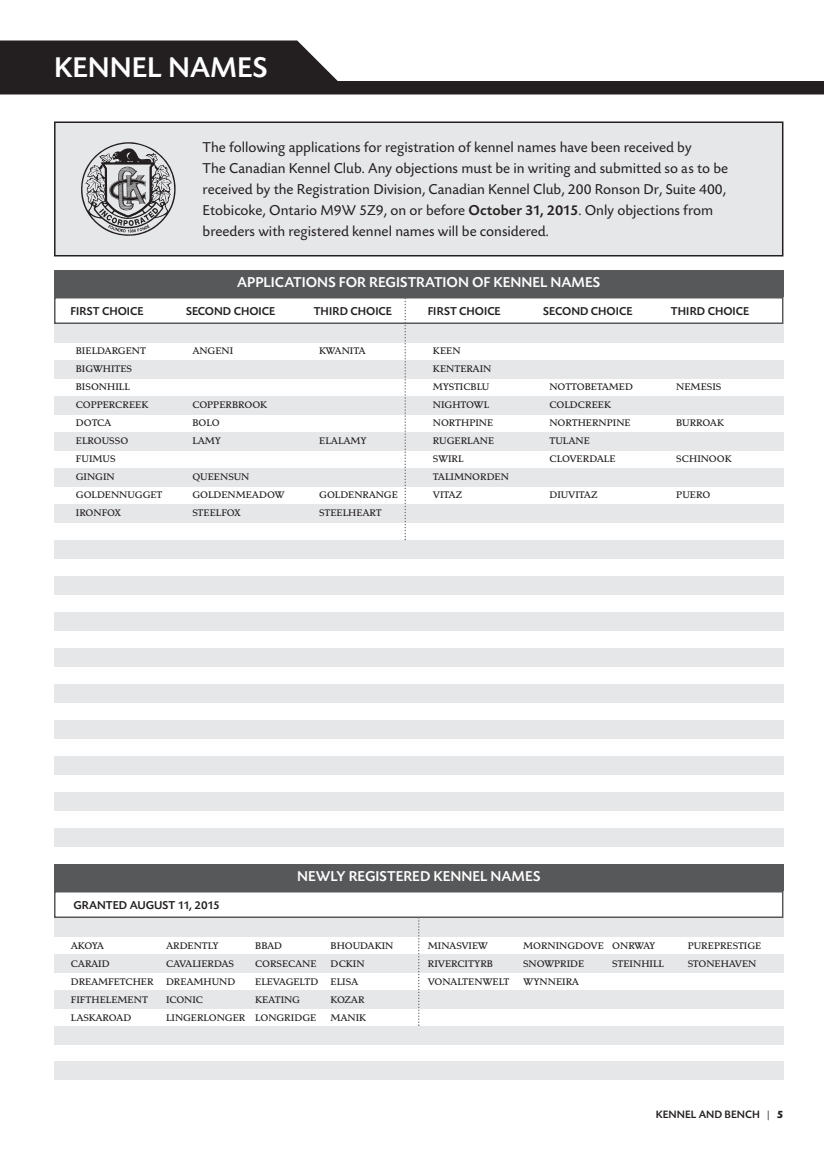
<style>
.page{position:relative;width:824px;height:1161px;background:#fff}
.page>*{position:absolute;margin:0;border:0;box-sizing:border-box;transform-origin:0 0}
.t1{font:500 30px "Today BEF";color:#fff}
.t2{font:15px/21px "Today BEF";color:#231f20}
.t3{font:500 15px "Today BEF";color:#fff}
.t4{font:500 12px/18px "Tarocco";letter-spacing:-.005em;color:#231f20}
.t5{font:500 12px "Today BEF";color:#231f20}
.t6{font:500 12px "Tarocco";letter-spacing:-.035em;color:#231f20}
.t7{font:500 11.25px "Today BEF";color:#231f20}
.s1{font-weight:500}
.s2{font-weight:400}
.s3{font-weight:700}
</style>
<div class="page">
<svg style="left:0;top:40px;width:824px;height:54px;fill:#231f20"></svg>
<div style="left:54px;top:324px;width:729px;height:18px;background:#e6e7e9"></div>
<div style="left:54px;top:360px;width:729px;height:18px;background:#e6e7e9"></div>
<div style="left:54px;top:396px;width:729px;height:18px;background:#e6e7e9"></div>
<div style="left:54px;top:432px;width:729px;height:18px;background:#e6e7e9"></div>
<div style="left:54px;top:468px;width:729px;height:18px;background:#e6e7e9"></div>
<div style="left:54px;top:504px;width:729px;height:18px;background:#e6e7e9"></div>
<div style="left:54px;top:540px;width:729px;height:18px;background:#e6e7e9"></div>
<div style="left:54px;top:576px;width:729px;height:18px;background:#e6e7e9"></div>
<div style="left:54px;top:612px;width:729px;height:18px;background:#e6e7e9"></div>
<div style="left:54px;top:648px;width:729px;height:18px;background:#e6e7e9"></div>
<div style="left:54px;top:684px;width:729px;height:18px;background:#e6e7e9"></div>
<div style="left:54px;top:720px;width:729px;height:18px;background:#e6e7e9"></div>
<div style="left:54px;top:756px;width:729px;height:18px;background:#e6e7e9"></div>
<div style="left:54px;top:792px;width:729px;height:18px;background:#e6e7e9"></div>
<div style="left:54px;top:828px;width:729px;height:18px;background:#e6e7e9"></div>
<div style="left:55px;top:122px;width:727px;height:134px;background:#e6e7e9"></div>
<div style="left:54px;top:122px;width:729px;height:134px;border:2px solid #231f20"></div>
<svg style="left:81px;top:142px;width:95px;height:94px"></svg>
<div style="left:54px;top:270px;width:729px;height:27px;background:#57585a"></div>
<div style="left:54px;top:297px;width:729px;height:27px;border:2px solid #57585a"></div>
<div style="left:54px;top:918px;width:729px;height:18px;background:#e6e7e9"></div>
<div style="left:54px;top:954px;width:729px;height:18px;background:#e6e7e9"></div>
<div style="left:54px;top:990px;width:729px;height:18px;background:#e6e7e9"></div>
<div style="left:54px;top:1026px;width:729px;height:18px;background:#e6e7e9"></div>
<div style="left:54px;top:1062px;width:729px;height:18px;background:#e6e7e9"></div>
<div style="left:54px;top:864px;width:729px;height:27px;background:#57585a"></div>
<div style="left:54px;top:891px;width:729px;height:27px;border:2px solid #57585a"></div>
<svg style="left:404px;top:298px;width:2px;height:242px"></svg>
<svg style="left:418px;top:917px;width:1px;height:109px"></svg>
<h1 class="t1" style="left:54px;top:56px;width:215px">KENNEL NAMES</h1>
<p class="t2" style="left:202px;top:138px;width:527px">The following applications for registration of kennel names have been received by<br>The Canadian Kennel Club. Any objections must be in writing and submitted so as to be received by the Registration Division, Canadian Kennel Club, 200 Ronson Dr, Suite 400, Etobicoke, Ontario M9W 5Z9, on or before <span class="s1">October 31, 2015</span>. Only objections from breeders with registered kennel names will be considered.</p>
<p class="t3" style="left:237px;top:277px;width:365px">APPLICATIONS FOR REGISTRATION OF KENNEL NAMES</p>
<p class="t5" style="left:70px;top:307px;width:75px">FIRST CHOICE</p>
<p class="t5" style="left:186px;top:307px;width:91px">SECOND CHOICE</p>
<p class="t5" style="left:313px;top:307px;width:80px">THIRD CHOICE</p>
<p class="t5" style="left:428px;top:307px;width:75px">FIRST CHOICE</p>
<p class="t5" style="left:543px;top:307px;width:91px">SECOND CHOICE</p>
<p class="t5" style="left:671px;top:307px;width:80px">THIRD CHOICE</p>
<p class="t4" style="left:76px;top:341px;width:72px">BIELDARGENT</p>
<p class="t4" style="left:192px;top:341px;width:42px">ANGENI</p>
<p class="t6" style="left:319px;top:343px;width:48px">KWANITA</p>
<p class="t4" style="left:76px;top:359px;width:74px">BIGWHITES<br>BISONHILL<br>COPPERCREEK</p>
<p class="t4" style="left:192px;top:395px;width:77px">COPPERBROOK</p>
<p class="t4" style="left:76px;top:413px;width:37px">DOTCA</p>
<p class="t4" style="left:192px;top:413px;width:29px">BOLO</p>
<p class="t4" style="left:76px;top:431px;width:54px">ELROUSSO</p>
<p class="t4" style="left:192px;top:431px;width:30px">LAMY</p>
<p class="t4" style="left:319px;top:431px;width:49px">ELALAMY</p>
<p class="t4" style="left:76px;top:449px;width:41px">FUIMUS<br>GINGIN</p>
<p class="t4" style="left:192px;top:467px;width:59px">QUEENSUN</p>
<p class="t4" style="left:76px;top:485px;width:88px">GOLDENNUGGET</p>
<p class="t4" style="left:192px;top:485px;width:94px">GOLDENMEADOW</p>
<p class="t4" style="left:319px;top:485px;width:80px">GOLDENRANGE</p>
<p class="t4" style="left:76px;top:503px;width:47px">IRONFOX</p>
<p class="t4" style="left:192px;top:503px;width:50px">STEELFOX</p>
<p class="t4" style="left:319px;top:503px;width:64px">STEELHEART</p>
<p class="t4" style="left:433px;top:341px;width:60px">KEEN<br>KENTERAIN<br>MYSTICBLU</p>
<p class="t4" style="left:549px;top:377px;width:85px">NOTTOBETAMED</p>
<p class="t4" style="left:676px;top:377px;width:47px">NEMESIS</p>
<p class="t4" style="left:433px;top:395px;width:58px">NIGHTOWL</p>
<p class="t4" style="left:549px;top:395px;width:63px">COLDCREEK</p>
<p class="t4" style="left:433px;top:413px;width:62px">NORTHPINE</p>
<p class="t4" style="left:549px;top:413px;width:83px">NORTHERNPINE</p>
<p class="t4" style="left:676px;top:413px;width:49px">BURROAK</p>
<p class="t4" style="left:433px;top:431px;width:63px">RUGERLANE</p>
<p class="t4" style="left:549px;top:431px;width:42px">TULANE</p>
<p class="t4" style="left:433px;top:449px;width:32px">SWIRL</p>
<p class="t4" style="left:549px;top:449px;width:67px">CLOVERDALE</p>
<p class="t4" style="left:676px;top:449px;width:57px">SCHINOOK</p>
<p class="t4" style="left:433px;top:467px;width:77px">TALIMNORDEN<br>VITAZ</p>
<p class="t4" style="left:549px;top:485px;width:50px">DIUVITAZ</p>
<p class="t4" style="left:676px;top:485px;width:35px">PUERO</p>
<p class="t5" style="left:74px;top:901px;width:148px">GRANTED AUGUST 11, 2015</p>
<p class="t3" style="left:297px;top:871px;width:245px">NEWLY REGISTERED KENNEL NAMES</p>
<p class="t4" style="left:71px;top:936px;width:35px">AKOYA</p>
<p class="t4" style="left:166px;top:936px;width:54px">ARDENTLY</p>
<p class="t4" style="left:255px;top:936px;width:28px">BBAD</p>
<p class="t4" style="left:330px;top:936px;width:64px">BHOUDAKIN</p>
<p class="t4" style="left:71px;top:954px;width:40px">CARAID</p>
<p class="t4" style="left:166px;top:954px;width:70px">CAVALIERDAS</p>
<p class="t4" style="left:255px;top:954px;width:111px">CORSECANE DCKIN</p>
<p class="t4" style="left:71px;top:972px;width:166px">DREAMFETCHER DREAMHUND</p>
<p class="t4" style="left:255px;top:972px;width:104px">ELEVAGELTD ELISA</p>
<p class="t4" style="left:71px;top:990px;width:79px">FIFTHELEMENT</p>
<p class="t4" style="left:166px;top:990px;width:39px">ICONIC</p>
<p class="t4" style="left:255px;top:990px;width:46px">KEATING</p>
<p class="t4" style="left:330px;top:990px;width:36px">KOZAR</p>
<p class="t4" style="left:71px;top:1008px;width:62px">LASKAROAD</p>
<p class="t4" style="left:166px;top:1008px;width:202px">LINGERLONGER LONGRIDGE MANIK</p>
<p class="t4" style="left:428px;top:936px;width:62px">MINASVIEW</p>
<p class="t4" style="left:523px;top:936px;width:134px">MORNINGDOVE ONRWAY</p>
<p class="t4" style="left:687px;top:936px;width:75px">PUREPRESTIGE</p>
<p class="t4" style="left:428px;top:954px;width:67px">RIVERCITYRB</p>
<p class="t4" style="left:523px;top:954px;width:63px">SNOWPRIDE</p>
<p class="t4" style="left:612px;top:954px;width:53px">STEINHILL</p>
<p class="t4" style="left:687px;top:954px;width:70px">STONEHAVEN</p>
<p class="t4" style="left:428px;top:972px;width:153px">VONALTENWELT WYNNEIRA</p>
<p class="t7" style="left:656px;top:1110px;width:129px">KENNEL AND BENCH <span class="s2">|</span> <span class="s3">5</span></p>
</div>
